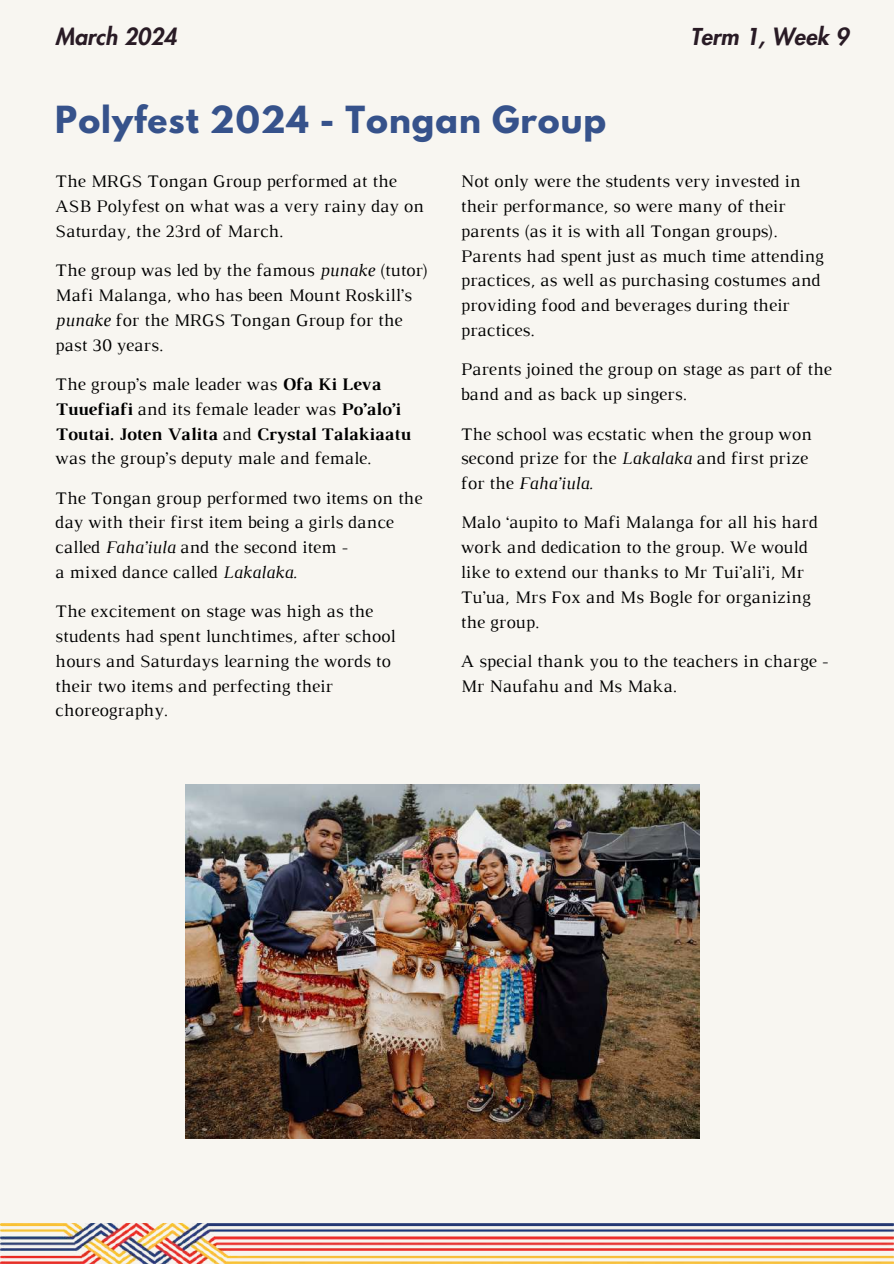
<style>
.page{position:relative;width:894px;height:1264px;background:#fff}
.page>*{position:absolute;margin:0;border:0;box-sizing:border-box;transform-origin:0 0}
.t1{font:700 33.15px "League Spartan";letter-spacing:.03em;color:#36528b}
.t2{font:italic 800 22.8px "Futura LT Pro";color:#291b25}
.t3{font:18px/24.8px "Luthier";color:#000}
.s1{font-style:italic}
.s2{font-weight:700}
</style>
<div class="page">
<div style="left:0;top:0;width:893px;height:1263px;background:#f8f6f1"></div>
<img style="left:0;top:1223px;width:893px;height:40px">
<img style="left:185px;top:784px;width:514px;height:354px">
<p class="t2" style="left:55px;top:27px;width:123px">March 2024</p>
<p class="t2" style="left:690px;top:27px;width:159px">Term 1, Week 9</p>
<h1 class="t1" style="left:55px;top:104px;width:552px">Polyfest 2024 - Tongan Group</h1>
<p class="t3" style="left:55px;top:170px;width:370px">The MRGS Tongan Group performed at the<br>ASB Polyfest on what was a very rainy day on<br>Saturday, the 23rd of March.</p>
<p class="t3" style="left:55px;top:259px;width:374px">The group was led by the famous <span class="s1">punake</span> (tutor)<br>Mafi Malanga, who has been Mount Roskill’s <span class="s1">punake</span> for the MRGS Tongan Group for the past 30 years.</p>
<p class="t3" style="left:55px;top:373px;width:356px">The group’s male leader was <span class="s2">Ofa Ki Leva Tuuefiafi</span> and its female leader was <span class="s2">Po’alo’i Toutai. Joten Valita</span> and <span class="s2">Crystal Talakiaatu </span>was the group’s deputy male and female.</p>
<p class="t3" style="left:55px;top:487px;width:368px">The Tongan group performed two items on the day with their first item being a girls dance called <span class="s1">Faha’iula</span> and the second item -<br>a mixed dance called <span class="s1">Lakalaka.</span></p>
<p class="t3" style="left:55px;top:600px;width:342px">The excitement on stage was high as the students had spent lunchtimes, after school hours and Saturdays learning the words to their two items and perfecting their choreography.</p>
<p class="t3" style="left:460px;top:170px;width:364px">Not only were the students very invested in their performance, so were many of their parents (as it is with all Tongan groups).<br>Parents had spent just as much time attending practices, as well as purchasing costumes and providing food and beverages during their practices.</p>
<p class="t3" style="left:460px;top:358px;width:372px">Parents joined the group on stage as part of the band and as back up singers.</p>
<p class="t3" style="left:460px;top:422px;width:352px">The school was ecstatic when the group won second prize for the <span class="s1">Lakalaka</span> and first prize for the <span class="s1">Faha’iula.</span></p>
<p class="t3" style="left:460px;top:511px;width:358px">Malo ‘aupito to Mafi Malanga for all his hard work and dedication to the group. We would like to extend our thanks to Mr Tui’ali’i, Mr Tu’ua, Mrs Fox and Ms Bogle for organizing the group.</p>
<p class="t3" style="left:460px;top:650px;width:369px">A special thank you to the teachers in charge -<br>Mr Naufahu and Ms Maka.</p>
</div>
